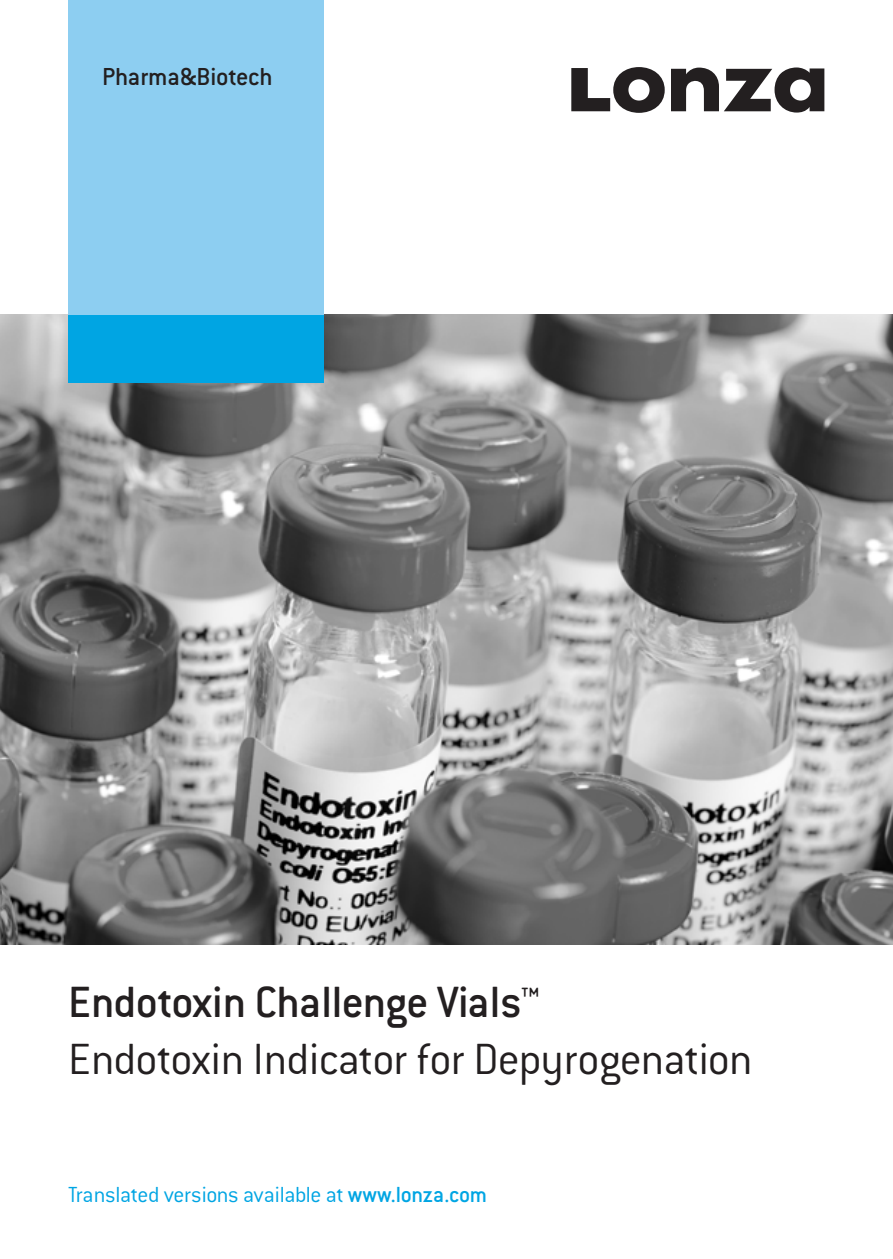
<style>
.page{position:relative;width:893px;height:1259px;background:#fff}
.page>*{position:absolute;margin:0;border:0;box-sizing:border-box;transform-origin:0 0}
.t1{font:300 48px "Conduit ITC Std";letter-spacing:-.015em;color:#231f20}
.t2{font:500 48px "Conduit ITC Std";letter-spacing:-.015em;color:#231f20}
.t3{font:500 27px "Conduit ITC Std";letter-spacing:-.015em;color:#231f20}
.t4{font:300 24px "Conduit ITC Std";letter-spacing:-.015em;color:#00a5e3}
.s1{font-weight:500}
</style>
<div class="page">
<img style="left:0;top:315px;width:893px;height:629px">
<div style="left:68px;top:315px;width:255px;height:68px;background:#00a5e3"></div>
<div style="left:68px;top:0;width:255px;height:315px;background:#8dcef1"></div>
<svg style="left:571px;top:67px;width:94px;height:46px"></svg>
<svg style="left:671px;top:67px;width:153px;height:46px"></svg>
<p class="t3" style="left:102px;top:60px;width:172px">Pharma&amp;Biotech</p>
<h1 class="t2" style="left:68px;top:972px;width:474px">Endotoxin Challenge Vials™</h1>
<h1 class="t1" style="left:68px;top:1029px;width:686px">Endotoxin Indicator for Depyrogenation</h1>
<p class="t4" style="left:68px;top:1179px;width:421px">Translated versions available at <span class="s1">www.lonza.com</span></p>
</div>
